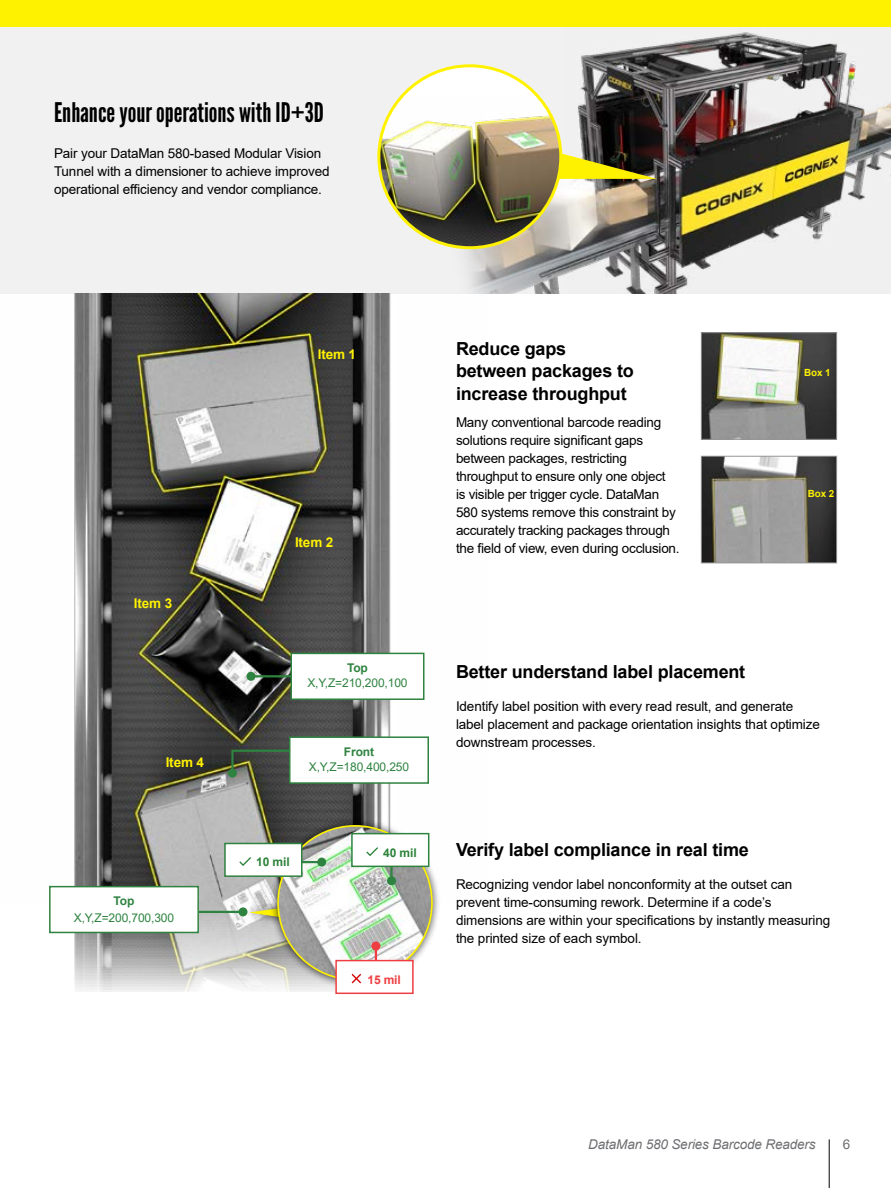
<style>
.page{position:relative;width:891px;height:1188px;background:#fff}
.page>*{position:absolute;margin:0;border:0;box-sizing:border-box;transform-origin:0 0}
.t1{font:27px "League Gothic";color:#000}
.t2{font:700 18px/22.5px "Arial";letter-spacing:-.01em;color:#000}
.t3{font:13.5px/18px "Arial";letter-spacing:-.01em;color:#000}
.t4{font:italic 13.5px "Arial";letter-spacing:-.01em;color:#6d6e71}
.t5{font:700 13.5px "Arial";letter-spacing:-.01em;color:#fff200}
.t6{font:13.5px "Arial";color:#6d6e71}
.t7{font:12px "Arial";letter-spacing:-.01em;color:#2e8340}
.t8{font:700 12px "Arial";letter-spacing:-.01em;color:#2e8340}
.t9{font:700 12px "Arial";letter-spacing:-.01em;color:#2b8238}
.t10{font:700 12px "Arial";color:#ef3e42}
.t11{font:700 9.9px "Arial";letter-spacing:-.01em;color:#fff200}
</style>
<div class="page">
<div style="left:0;top:16px;width:891px;height:277px;background:#f1f1f2"></div>
<img style="left:426px;top:32px;width:465px;height:261px">
<svg style="left:561px;top:149px;width:96px;height:30px;background:#8d851d"></svg>
<div style="left:379px;top:66px;width:182px;height:182px;background:#fff;border-radius:50%"></div>
<img style="left:379px;top:95px;width:182px;height:153px">
<img style="left:703px;top:458px;width:132px;height:103px">
<div style="left:701px;top:456px;width:136px;height:107px;border:1px solid #939598"></div>
<img style="left:703px;top:334px;width:132px;height:104px">
<div style="left:701px;top:332px;width:136px;height:108px;border:1px solid #939598"></div>
<img style="left:0;top:293px;width:486px;height:699px">
<svg style="left:230px;top:748px;width:59px;height:27px;background:#465041"></svg>
<div style="left:228px;top:769px;width:9px;height:9px;background:#2e8340;border-radius:50%"></div>
<div style="left:290px;top:737px;width:138px;height:46px;background:#fff"></div>
<div style="left:289px;top:736px;width:140px;height:48px;border:2px solid #2e8340"></div>
<div style="left:242px;top:895px;width:85px;height:35px;background:#000;opacity:.75"></div>
<svg style="left:249px;top:903px;width:20px;height:19px"></svg>
<hr style="left:143px;top:911px;width:100px;height:2px;background:#2e8340">
<div style="left:238px;top:907px;width:10px;height:9px;background:#2e8340;border-radius:50%"></div>
<div style="left:50px;top:887px;width:148px;height:45px;background:#fff"></div>
<div style="left:49px;top:886px;width:150px;height:47px;border:2px solid #2e8340"></div>
<hr style="left:251px;top:675px;width:71px;height:2px;background:#2e8340">
<div style="left:246px;top:672px;width:9px;height:9px;background:#2e8340;border-radius:50%"></div>
<div style="left:291px;top:653px;width:133px;height:46px;background:#fff"></div>
<div style="left:291px;top:653px;width:133px;height:47px;border:2px solid #2e8340"></div>
<div style="left:269px;top:816px;width:172px;height:172px;background:#000;opacity:.75"></div>
<img style="left:278px;top:826px;width:154px;height:154px;border-radius:77px">
<hr style="left:375px;top:946px;width:2px;height:26px;background:#ef3e42">
<div style="left:371px;top:942px;width:9px;height:9px;background:#ef3e42;border-radius:50%"></div>
<div style="left:336px;top:961px;width:77px;height:32px;background:#fff"></div>
<svg style="left:352px;top:974px;width:9px;height:9px"></svg>
<div style="left:335px;top:960px;width:79px;height:34px;border:2px solid #ef3e42"></div>
<hr style="left:390px;top:861px;width:3px;height:20px;background:#2e8340">
<div style="left:387px;top:876px;width:9px;height:9px;background:#2e8340;border-radius:50%"></div>
<div style="left:352px;top:834px;width:77px;height:32px;background:#fff"></div>
<svg style="left:366px;top:847px;width:12px;height:9px"></svg>
<div style="left:351px;top:833px;width:78px;height:34px;border:2px solid #2e8340"></div>
<hr style="left:282px;top:861px;width:40px;height:2px;background:#2e8340">
<div style="left:317px;top:858px;width:9px;height:9px;background:#2e8340;border-radius:50%"></div>
<div style="left:225px;top:843px;width:77px;height:33px;background:#fff"></div>
<svg style="left:239px;top:857px;width:12px;height:9px"></svg>
<div style="left:224px;top:843px;width:79px;height:34px;border:2px solid #2e8340"></div>
<hr style="left:829px;top:1139px;width:1px;height:49px;background:#000">
<div style="left:0;top:0;width:891px;height:27px;background:#fff200"></div>
<h1 class="t1" style="left:54px;top:97px;width:271px">Enhance your operations with ID+3D</h1>
<p class="t3" style="left:54px;top:144px;width:277px">Pair your DataMan 580-based Modular Vision<br>Tunnel with a dimensioner to achieve improved operational efficiency and vendor compliance.</p>
<p class="t5" style="left:134px;top:594px;width:40px">Item 3</p>
<p class="t5" style="left:166px;top:753px;width:40px">Item 4</p>
<p class="t8" style="left:114px;top:892px;width:22px">Top</p>
<p class="t7" style="left:74px;top:909px;width:102px">X,Y,Z=200,700,300</p>
<p class="t5" style="left:318px;top:345px;width:40px">Item 1</p>
<p class="t5" style="left:295px;top:533px;width:40px">Item 2</p>
<h2 class="t2" style="left:456px;top:337px;width:179px">Reduce gaps between packages to increase throughput</h2>
<p class="t3" style="left:456px;top:413px;width:225px">Many conventional barcode reading solutions require significant gaps between packages, restricting throughput to ensure only one object<br>is visible per trigger cycle. DataMan 580 systems remove this constraint by accurately tracking packages through the field of view, even during occlusion.</p>
<p class="t11" style="left:804px;top:365px;width:28px">Box 1</p>
<p class="t11" style="left:808px;top:487px;width:28px">Box 2</p>
<p class="t8" style="left:347px;top:659px;width:22px">Top</p>
<p class="t7" style="left:307px;top:674px;width:102px">X,Y,Z=210,200,100</p>
<p class="t8" style="left:344px;top:743px;width:32px">Front</p>
<p class="t7" style="left:309px;top:758px;width:102px">X,Y,Z=180,400,250</p>
<p class="t9" style="left:256px;top:854px;width:35px">10 mil</p>
<p class="t9" style="left:383px;top:844px;width:35px">40 mil</p>
<p class="t10" style="left:367px;top:971px;width:35px">15 mil</p>
<h2 class="t2" style="left:456px;top:660px;width:291px">Better understand label placement</h2>
<p class="t3" style="left:456px;top:697px;width:365px">Identify label position with every read result, and generate label placement and package orientation insights that optimize downstream processes.</p>
<h2 class="t2" style="left:456px;top:839px;width:294px">Verify label compliance in real time</h2>
<p class="t3" style="left:456px;top:875px;width:376px">Recognizing vendor label nonconformity at the outset can prevent time-consuming rework. Determine if a code’s dimensions are within your specifications by instantly measuring the printed size of each symbol.</p>
<p class="t4" style="left:588px;top:1136px;width:229px">DataMan 580 Series Barcode Readers</p>
<p class="t6" style="left:843px;top:1135px;width:9px">6</p>
</div>
